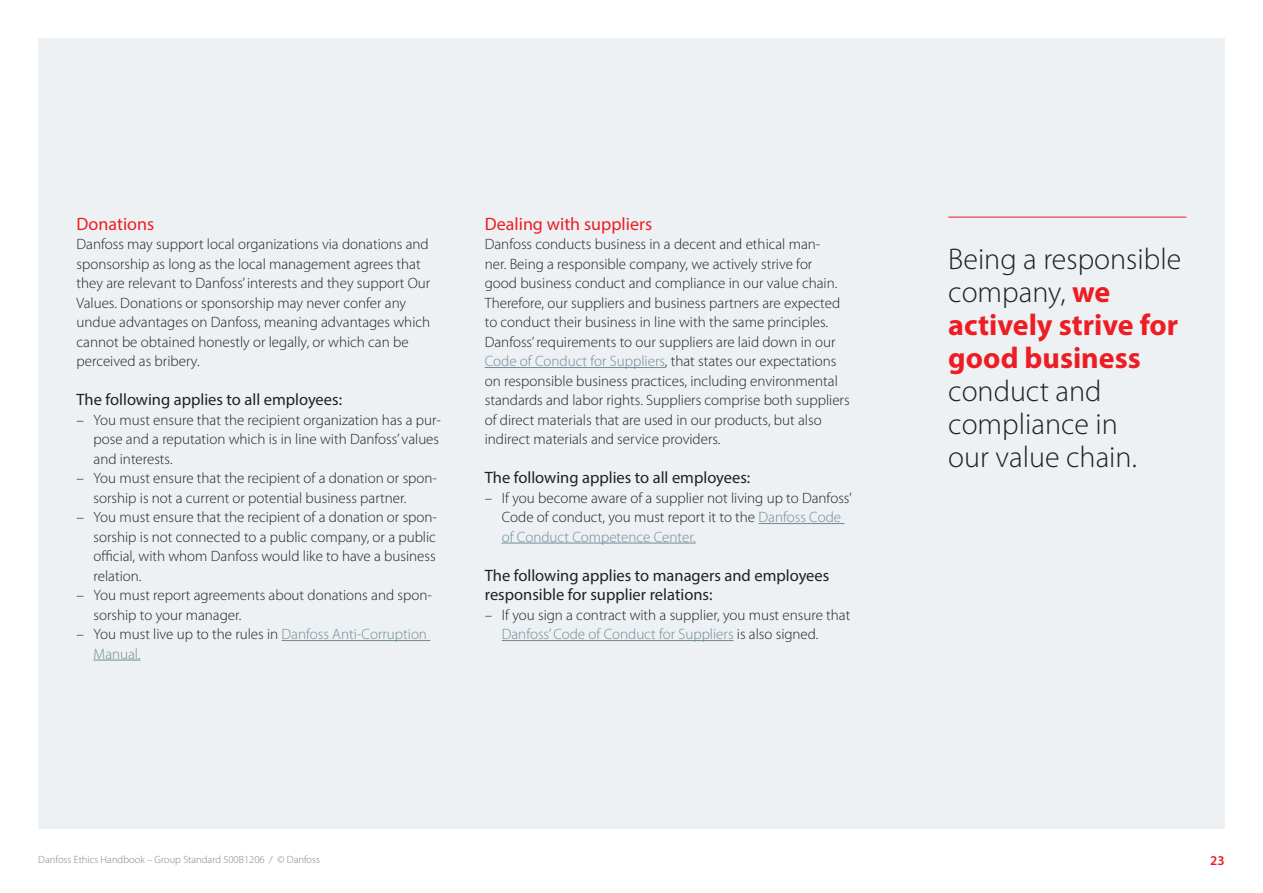
<style>
.page{position:relative;width:1263px;height:893px;background:#fff}
.page>*{position:absolute;margin:0;border:0;box-sizing:border-box;transform-origin:0 0}
.CITAT{font:300 30px/33px "Myriad Pro";color:#231f20}
.MELLEM_STOR{font:18px "Myriad Pro";color:#ee1d23}
.MELLEM{font:16.5px/19.5px "Myriad Pro";color:#231f20}
.BRØD{font:300 15px/19.5px "Myriad Pro";color:#231f20}
.BRØD_INDRYK{font:300 15px/19.5px "Myriad Pro";color:#231f20}
.BRØD_INDRYK-2{font:300 15px/19.5px "Myriad Pro";color:#738a95}
.t1{font:600 13.5px "Myriad Pro";color:#ee1d23}
.t2{font:300 10.5px "Myriad Pro";color:#808285}
.s1{color:#231f20}
.s2{color:#738a95}
.s3{font-weight:700;color:#ee1d23}
</style>
<div class="page">
<div style="left:38px;top:38px;width:1187px;height:791px;background:#edf1f3"></div>
<hr style="left:948px;top:217px;width:238px;height:1px;background:#ee1d23">
<hr style="left:485px;top:367px;width:180px;height:1px;background:#738a95">
<hr style="left:758px;top:523px;width:86px;height:1px;background:#738a95">
<hr style="left:502px;top:543px;width:194px;height:1px;background:#738a95">
<hr style="left:502px;top:640px;width:232px;height:1px;background:#738a95">
<hr style="left:282px;top:640px;width:148px;height:1px;background:#738a95">
<hr style="left:94px;top:660px;width:47px;height:1px;background:#738a95">
<p class="MELLEM_STOR" style="left:77px;top:212px;width:79px">Donations</p>
<p class="BRØD" style="left:77px;top:235px;width:355px">Danfoss may support local organizations via donations and sponsorship as long as the local management agrees that they are relevant to Danfoss’ interests and they support Our Values. Donations or sponsorship may never confer any undue advantages on Danfoss, meaning advantages which cannot be obtained honestly or legally, or which can be perceived as bribery.</p>
<p class="MELLEM" style="left:77px;top:389px;width:267px">The following applies to all employees:</p>
<p class="BRØD_INDRYK" style="left:94px;top:410px;width:349px;text-align:justify;text-indent:-17px">– You must ensure that the recipient organization has a pur&shy;pose and a reputation which is in line with Danfoss’ values and interests.</p>
<p class="BRØD_INDRYK" style="left:94px;top:469px;width:345px;text-indent:-17px">– You must ensure that the recipient of a donation or spon&shy;sorship is not a current or potential business partner.</p>
<p class="BRØD_INDRYK" style="left:94px;top:508px;width:345px;text-align:justify;text-indent:-17px">– You must ensure that the recipient of a donation or spon&shy;sorship is not connected to a public company, or a public official, with whom Danfoss would like to have a business relation.</p>
<p class="BRØD_INDRYK" style="left:94px;top:586px;width:340px;text-indent:-17px">– You must report agreements about donations and spon&shy;sorship to your manager.</p>
<p class="BRØD_INDRYK-2" style="left:94px;top:625px;width:335px;text-indent:-17px"><span class="s1">– You must live up to the rules in</span> Danfoss Anti-Corruption<br>Manual.</p>
<p class="MELLEM_STOR" style="left:485px;top:212px;width:169px">Dealing with suppliers</p>
<p class="BRØD" style="left:485px;top:235px;width:366px">Danfoss conducts business in a decent and ethical man-<br>ner. Being a responsible company, we actively strive for<br>good business conduct and compliance in our value chain.<br>Therefore, our suppliers and business partners are expected to conduct their business in line with the same principles.<br>Danfoss’ requirements to our suppliers are laid down in our <span class="s2">Code of Conduct for Suppliers</span>, that states our expectations on responsible business practices, including environmental standards and labor rights. Suppliers comprise both suppliers of direct materials that are used in our products, but also indirect materials and service providers.</p>
<p class="MELLEM" style="left:485px;top:467px;width:267px">The following applies to all employees:</p>
<p class="BRØD_INDRYK" style="left:502px;top:488px;width:352px;text-indent:-17px">– If you become aware of a supplier not living up to Danfoss’<br>Code of conduct, you must report it to the <span class="s2">Danfoss Code of Conduct Competence Center.</span></p>
<p class="MELLEM" style="left:485px;top:565px;width:346px">The following applies to managers and employees responsible for supplier relations:</p>
<p class="BRØD_INDRYK" style="left:502px;top:605px;width:350px;text-indent:-17px">– If you sign a contract with a supplier, you must ensure that<br><span class="s2">Danfoss’ Code of Conduct for Suppliers</span> is also signed.</p>
<p class="CITAT" style="left:948px;top:243px;width:234px">Being a responsible company, <span class="s3">we actively strive for good business </span>conduct and compliance in<br>our value chain.</p>
<p class="t2" style="left:38px;top:853px;width:283px">Danfoss Ethics Handbook – Group Standard 500B1206 / © Danfoss</p>
<p class="t1" style="left:1210px;top:852px;width:16px">23</p>
</div>
